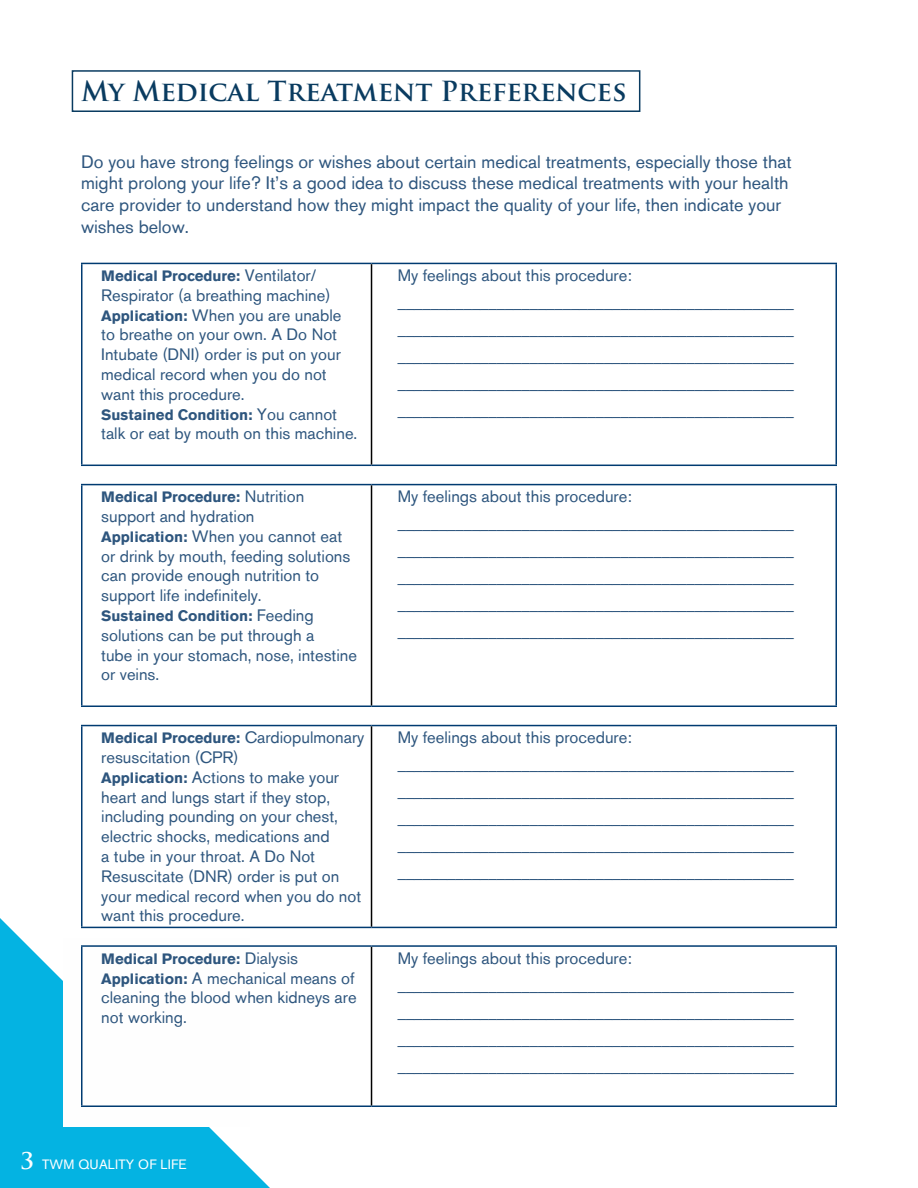
<style>
.page{position:relative;width:918px;height:1188px;background:#fff}
.page>*{position:absolute;margin:0;border:0;box-sizing:border-box;transform-origin:0 0}
.t1{font:700 27px "Trajan Pro";color:#093b60}
.t2{font:18px/21.6px "Akzidenz Grotesk BE";color:#2e567e}
.t3{font:16.5px/19.8px "Akzidenz Grotesk BE";color:#2e567e}
.t4{font:700 15px "Akzidenz Grotesk BE";color:#2e567e}
.t5{font:13.5px "Akzidenz Grotesk BE";letter-spacing:.015em;color:#fcfeff}
.s1{font-weight:400;font-size:16.5px}
.s2{font-weight:700;font-size:15px}
.s3{font-family:"Trajan Pro";font-weight:700;font-size:22.5px}
</style>
<div class="page">
<svg style="left:0;top:905px;width:284px;height:283px;fill:#04b3e2"></svg>
<div style="left:63px;top:938px;width:187px;height:188px;background:#fefefe"></div>
<hr style="left:81px;top:263px;width:291px;height:1px;background:#003b71">
<hr style="left:81px;top:264px;width:1px;height:201px;background:#003b71">
<hr style="left:372px;top:263px;width:465px;height:1px;background:#003b71">
<hr style="left:836px;top:264px;width:1px;height:201px;background:#003b71">
<hr style="left:81px;top:465px;width:291px;height:1px;background:#003b71">
<hr style="left:372px;top:465px;width:465px;height:1px;background:#003b71">
<hr style="left:371px;top:264px;width:1px;height:201px;background:#000">
<hr style="left:81px;top:484px;width:291px;height:1px;background:#003b71">
<hr style="left:81px;top:485px;width:1px;height:221px;background:#003b71">
<hr style="left:372px;top:484px;width:465px;height:1px;background:#003b71">
<hr style="left:836px;top:485px;width:1px;height:221px;background:#003b71">
<hr style="left:81px;top:706px;width:291px;height:1px;background:#003b71">
<hr style="left:372px;top:706px;width:465px;height:1px;background:#003b71">
<hr style="left:371px;top:485px;width:1px;height:221px;background:#000">
<hr style="left:81px;top:725px;width:291px;height:1px;background:#003b71">
<hr style="left:81px;top:726px;width:1px;height:201px;background:#003b71">
<hr style="left:372px;top:725px;width:465px;height:1px;background:#003b71">
<hr style="left:836px;top:726px;width:1px;height:201px;background:#003b71">
<hr style="left:81px;top:927px;width:291px;height:1px;background:#003b71">
<hr style="left:372px;top:927px;width:465px;height:1px;background:#003b71">
<hr style="left:371px;top:726px;width:1px;height:201px;background:#000">
<hr style="left:81px;top:945px;width:291px;height:2px;background:#003b71">
<hr style="left:81px;top:947px;width:1px;height:159px;background:#003b71">
<hr style="left:372px;top:945px;width:465px;height:2px;background:#003b71">
<hr style="left:836px;top:947px;width:1px;height:159px;background:#003b71">
<hr style="left:81px;top:1106px;width:291px;height:1px;background:#003b71">
<hr style="left:372px;top:1106px;width:465px;height:1px;background:#003b71">
<hr style="left:371px;top:947px;width:1px;height:159px;background:#000">
<div style="left:72px;top:70px;width:568px;height:42px;border:2px solid #093b60"></div>
<h1 class="t1" style="left:81px;top:75px;width:547px">My Medical Treatment Preferences</h1>
<p class="t2" style="left:81px;top:151px;width:712px">Do you have strong feelings or wishes about certain medical treatments, especially those that might prolong your life? It’s a good idea to discuss these medical treatments with your health care provider to understand how they might impact the quality of your life, then indicate your wishes below.</p>
<p class="t4" style="left:101px;top:267px;width:217px">Medical Procedure: <span class="s1">Ventilator/</span></p>
<p class="t3" style="left:101px;top:285px;width:242px">Respirator (a breathing machine)<br><span class="s2">Application:</span> When you are unable to breathe on your own. A Do Not<br>Intubate (DNI) order is put on your medical record when you do not want this procedure.</p>
<p class="t4" style="left:101px;top:406px;width:237px">Sustained Condition: <span class="s1">You cannot</span></p>
<p class="t3" style="left:101px;top:424px;width:258px">talk or eat by mouth on this machine.</p>
<p class="t3" style="left:398px;top:262px;width:397px;line-height:27px">My feelings about this procedure: ________________________________________________ ________________________________________________ ________________________________________________ ________________________________________________ ________________________________________________</p>
<p class="t4" style="left:101px;top:488px;width:205px">Medical Procedure: <span class="s1">Nutrition</span></p>
<p class="t3" style="left:101px;top:506px;width:251px">support and hydration<br><span class="s2">Application:</span> When you cannot eat or drink by mouth, feeding solutions can provide enough nutrition to support life indefinitely.</p>
<p class="t4" style="left:101px;top:607px;width:214px">Sustained Condition: <span class="s1">Feeding</span></p>
<p class="t3" style="left:101px;top:625px;width:257px">solutions can be put through a<br>tube in your stomach, nose, intestine or veins.</p>
<p class="t4" style="left:101px;top:729px;width:265px">Medical Procedure: <span class="s1">Cardiopulmonary</span></p>
<p class="t3" style="left:101px;top:747px;width:261px">resuscitation (CPR)<br><span class="s2">Application:</span> Actions to make your heart and lungs start if they stop, including pounding on your chest, electric shocks, medications and<br>a tube in your throat. A Do Not<br>Resuscitate (DNR) order is put on your medical record when you do not want this procedure.</p>
<p class="t4" style="left:101px;top:950px;width:198px">Medical Procedure: <span class="s1">Dialysis</span></p>
<p class="t3" style="left:101px;top:968px;width:257px"><span class="s2">Application:</span> A mechanical means of cleaning the blood when kidneys are not working.</p>
<p class="t5" style="left:20px;top:1157px;width:168px"><span class="s3">3</span> TWM QUALITY OF LIFE</p>
<p class="t3" style="left:398px;top:483px;width:397px;line-height:27px">My feelings about this procedure: ________________________________________________ ________________________________________________ ________________________________________________ ________________________________________________ ________________________________________________</p>
<p class="t3" style="left:398px;top:724px;width:397px;line-height:27px">My feelings about this procedure: ________________________________________________ ________________________________________________ ________________________________________________ ________________________________________________ ________________________________________________</p>
<p class="t3" style="left:398px;top:944px;width:397px;line-height:27px">My feelings about this procedure: ________________________________________________ ________________________________________________ ________________________________________________ ________________________________________________</p>
</div>
